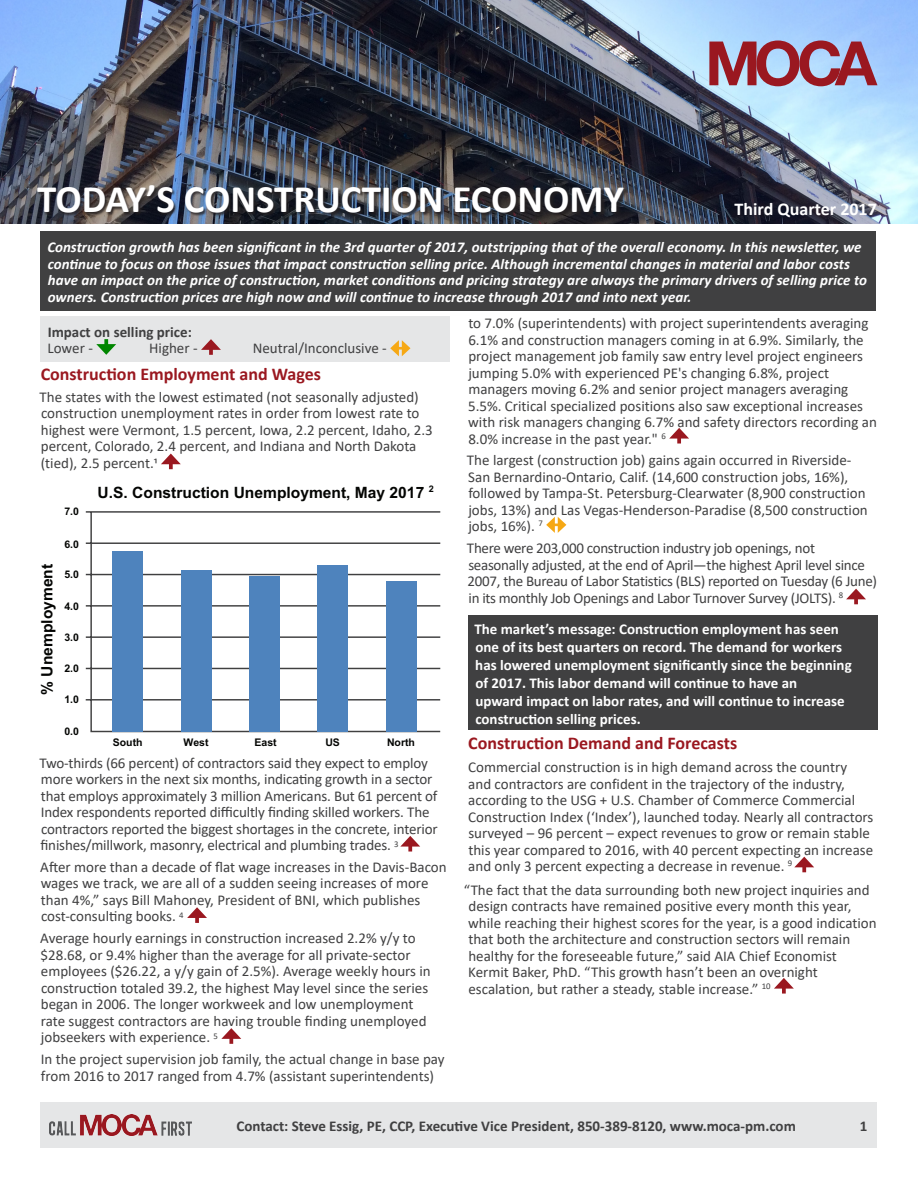
<style>
.page{position:relative;width:918px;height:1188px;background:#fff}
.page>*{position:absolute;margin:0;border:0;box-sizing:border-box;transform-origin:0 0}
.t1{font:700 39px "Calibri";color:#fff}
.t2{font:700 18px "Calibri";color:#9a1820}
.t3{font:700 18px "Calibri";color:#fff}
.t4{font:700 15.6px "Arial";color:#040503}
.t5{font:15px/16.5px "Calibri";color:#404041}
.t6{font:italic 700 15px/16.5px "Calibri";color:#fff}
.t7{font:700 15px/18px "Calibri";color:#fff}
.t8{font:15px/16.5px "Calibri";letter-spacing:-.02em;color:#404041}
.t9{font:700 15px/16.5px "Calibri";color:#404041}
.t10{font:700 10.5px "Arial";color:#040503}
.s1{font-weight:400}
</style>
<div class="page">
<div style="left:40px;top:1102px;width:838px;height:46px;background:#e5e6e7"></div>
<img style="left:50px;top:1114px;width:142px;height:21px">
<img style="left:0;top:0;width:918px;height:224px">
<div style="left:40px;top:317px;width:410px;height:45px;background:#e5e6e7"></div>
<svg style="left:96px;top:339px;width:20px;height:16px"></svg>
<svg style="left:201px;top:339px;width:20px;height:16px"></svg>
<svg style="left:390px;top:340px;width:21px;height:16px"></svg>
<svg style="left:161px;top:454px;width:20px;height:15px"></svg>
<svg style="left:85px;top:511px;width:355px;height:222px"></svg>
<div style="left:113px;top:551px;width:30px;height:181px;background:#4e83bd"></div>
<div style="left:181px;top:570px;width:30px;height:162px;background:#4e83bd"></div>
<div style="left:249px;top:576px;width:30px;height:156px;background:#4e83bd"></div>
<div style="left:318px;top:565px;width:30px;height:167px;background:#4e83bd"></div>
<div style="left:386px;top:581px;width:30px;height:151px;background:#4e83bd"></div>
<svg style="left:400px;top:836px;width:20px;height:16px"></svg>
<svg style="left:187px;top:907px;width:20px;height:16px"></svg>
<svg style="left:221px;top:1028px;width:20px;height:16px"></svg>
<svg style="left:669px;top:428px;width:20px;height:16px"></svg>
<svg style="left:546px;top:517px;width:20px;height:16px"></svg>
<svg style="left:846px;top:589px;width:20px;height:15px"></svg>
<div style="left:468px;top:616px;width:410px;height:114px;background:#404041"></div>
<svg style="left:794px;top:857px;width:20px;height:15px"></svg>
<svg style="left:774px;top:978px;width:20px;height:16px"></svg>
<svg style="left:709px;top:40px;width:168px;height:46px;background:#a47186"></svg>
<div style="left:37px;top:186px;width:591px;height:31px;background:#231f20;opacity:.75"></div>
<div style="left:40px;top:232px;width:836px;height:79px;background:#404041"></div>
<p class="t1" style="left:37px;top:172px;width:588px">TODAY’S CONSTRUCTION ECONOMY</p>
<p class="t3" style="left:735px;top:196px;width:144px">Third Quarter 2017</p>
<p class="t6" style="left:47px;top:238px;width:821px">Construction growth has been significant in the 3rd quarter of 2017, outstripping that of the overall economy. In this newsletter, we continue to focus on those issues that impact construction selling price. Although incremental changes in material and labor costs have an impact on the price of construction, market conditions and pricing strategy are always the primary drivers of selling price to owners. Construction prices are high now and will continue to increase through 2017 and into next year.</p>
<p class="t9" style="left:48px;top:323px;width:146px">Impact on selling price:<br><span class="s1">Lower -</span></p>
<p class="t5" style="left:149px;top:340px;width:50px">Higher -</p>
<p class="t5" style="left:253px;top:340px;width:136px">Neutral/Inconclusive -</p>
<p class="t2" style="left:41px;top:361px;width:282px">Construction Employment and Wages</p>
<p class="t5" style="left:39px;top:388px;width:395px">The states with the lowest estimated (not seasonally adjusted) construction unemployment rates in order from lowest rate to highest were Vermont, 1.5 percent, Iowa, 2.2 percent, Idaho, 2.3 percent, Colorado, 2.4 percent, and Indiana and North Dakota (tied), 2.5 percent.1</p>
<p class="t4" style="left:98px;top:482px;width:338px">U.S. Construction Unemployment, May 2017 <sup>2</sup></p>
<p class="t10" style="left:64px;top:537px;width:16px">6.0</p>
<p class="t10" style="left:64px;top:567px;width:16px">5.0</p>
<p class="t10" style="left:64px;top:599px;width:16px">4.0</p>
<p class="t10" style="left:64px;top:630px;width:16px">3.0</p>
<p class="t10" style="left:64px;top:661px;width:16px">2.0</p>
<p class="t10" style="left:64px;top:693px;width:16px">1.0</p>
<p class="t10" style="left:113px;top:736px;width:31px">South</p>
<p class="t10" style="left:184px;top:736px;width:26px">West</p>
<p class="t10" style="left:255px;top:736px;width:24px">East</p>
<p class="t10" style="left:325px;top:736px;width:16px">US</p>
<p class="t10" style="left:387px;top:736px;width:30px">North</p>
<p class="t10" style="left:64px;top:505px;width:16px">7.0</p>
<p class="t4" style="left:36px;top:695px;width:132px;rotate:-90deg">% Unemployment</p>
<p class="t10" style="left:64px;top:724px;width:16px">0.0</p>
<p class="t5" style="left:39px;top:754px;width:400px">Two-thirds (66 percent) of contractors said they expect to employ more workers in the next six months, indicating growth in a sector that employs approximately 3 million Americans. But 61 percent of Index respondents reported difficultly finding skilled workers. The contractors reported the biggest shortages in the concrete, interior finishes/millwork, masonry, electrical and plumbing trades. <sup>3</sup></p>
<p class="t5" style="left:40px;top:858px;width:408px">After more than a decade of flat wage increases in the Davis-Bacon wages we track, we are all of a sudden seeing increases of more than 4%,” says Bill Mahoney, President of BNI, which publishes cost-consulting books. <sup>4</sup></p>
<p class="t5" style="left:40px;top:930px;width:392px">Average hourly earnings in construction increased 2.2% y/y to $28.68, or 9.4% higher than the average for all private-sector employees ($26.22, a y/y gain of 2.5%). Average weekly hours in construction totaled 39.2, the highest May level since the series began in 2006. The longer workweek and low unemployment rate suggest contractors are having trouble finding unemployed jobseekers with experience. <sup>5</sup></p>
<p class="t5" style="left:41px;top:1051px;width:405px">In the project supervision job family, the actual change in base pay from 2016 to 2017 ranged from 4.7% (assistant superintendents)</p>
<p class="t5" style="left:468px;top:314px;width:410px">to 7.0% (superintendents) with project superintendents averaging 6.1% and construction managers coming in at 6.9%. Similarly, the project management job family saw entry level project engineers jumping 5.0% with experienced PE's changing 6.8%, project managers moving 6.2% and senior project managers averaging 5.5%. Critical specialized positions also saw exceptional increases with risk managers changing 6.7% and safety directors recording an 8.0% increase in the past year." <sup>6</sup></p>
<p class="t5" style="left:467px;top:452px;width:402px">The largest (construction job) gains again occurred in Riverside-San Bernardino-Ontario, Calif. (14,600 construction jobs, 16%), followed by Tampa-St. Petersburg-Clearwater (8,900 construction jobs, 13%) and Las Vegas-Henderson-Paradise (8,500 construction jobs, 16%). <sup>7</sup></p>
<p class="t8" style="left:467px;top:540px;width:412px">There were 203,000 construction industry job openings, not seasonally adjusted, at the end of April—the highest April level since 2007, the Bureau of Labor Statistics (BLS) reported on Tuesday (6 June) in its monthly Job Openings and Labor Turnover Survey (JOLTS). <sup>8</sup></p>
<p class="t7" style="left:474px;top:619px;width:379px">The market’s message: Construction employment has seen one of its best quarters on record. The demand for workers has lowered unemployment significantly since the beginning of 2017. This labor demand will continue to have an<br>upward impact on labor rates, and will continue to increase construction selling prices.</p>
<p class="t2" style="left:468px;top:730px;width:270px">Construction Demand and Forecasts</p>
<p class="t5" style="left:468px;top:759px;width:407px">Commercial construction is in high demand across the country and contractors are confident in the trajectory of the industry, according to the USG + U.S. Chamber of Commerce Commercial Construction Index (‘Index’), launched today. Nearly all contractors surveyed – 96 percent – expect revenues to grow or remain stable this year compared to 2016, with 40 percent expecting an increase and only 3 percent expecting a decrease in revenue. <sup>9</sup></p>
<p class="t5" style="left:468px;top:881px;width:410px;text-indent:-5px">“The fact that the data surrounding both new project inquiries and design contracts have remained positive every month this year, while reaching their highest scores for the year, is a good indication that both the architecture and construction sectors will remain healthy for the foreseeable future,” said AIA Chief Economist Kermit Baker, PhD. “This growth hasn’t been an overnight escalation, but rather a steady, stable increase.” <sup>10</sup></p>
<p class="t9" style="left:236px;top:1118px;width:561px">Contact: Steve Essig, PE, CCP, Executive Vice President, 850-389-8120, www.moca-pm.com</p>
<p class="t9" style="left:860px;top:1118px;width:9px">1</p>
</div>
